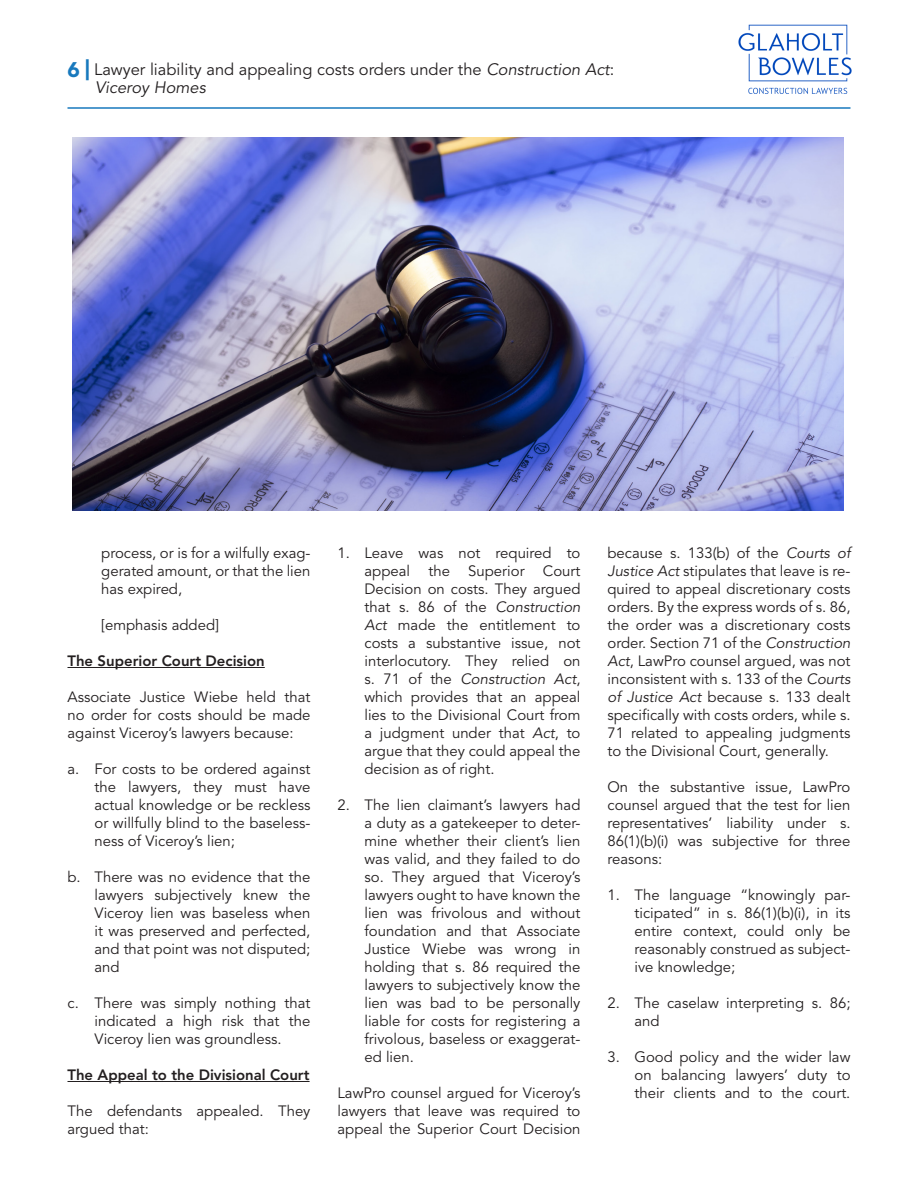
<style>
.page{position:relative;width:918px;height:1188px;background:#fff}
.page>*{position:absolute;margin:0;border:0;box-sizing:border-box;transform-origin:0 0}
.t1{font:16.5px/18px "Avenir LT Std";color:#231f20}
.Normal__paragraph{font:14.85px/18px "Avenir LT Std";color:#231f20;text-align:justify}
.Normal__paragraph-2{font:800 14.85px "Avenir LT Std";color:#231f20}
.s1{font-weight:900;font-size:21px;color:#1879bd}
.s2{font-style:italic}
</style>
<div class="page">
<hr style="left:68px;top:107px;width:782px;height:2px;background:#1879bd">
<img style="left:738px;top:24px;width:114px;height:70px">
<hr style="left:68px;top:667px;width:197px;height:1px;background:#231f20">
<hr style="left:68px;top:1081px;width:242px;height:1px;background:#231f20">
<img style="left:72px;top:138px;width:771px;height:372px">
<p class="t1" style="left:95px;top:61px;width:521px;text-indent:-28px"><span class="s1">6 |</span> Lawyer liability and appealing costs orders under the <span class="s2">Construction Act</span>:<br><span class="s2">Viceroy Homes</span></p>
<p class="Normal__paragraph" style="left:101px;top:544px;width:211px">process, or is for a wilfully exag&shy;gerated amount, or that the lien has expired,</p>
<p class="Normal__paragraph" style="left:101px;top:616px;width:119px">[emphasis added]</p>
<p class="Normal__paragraph-2" style="left:68px;top:652px;width:199px">The Superior Court Decision</p>
<p class="Normal__paragraph" style="left:68px;top:688px;width:245px">Associate Justice Wiebe held that no order for costs should be made against Viceroy’s lawyers because:</p>
<p class="Normal__paragraph" style="left:94px;top:760px;width:218px;text-indent:-27px">a. For costs to be ordered against the lawyers, they must have actual knowledge or be reckless or willfully blind to the baseless&shy;ness of Viceroy’s lien;</p>
<p class="Normal__paragraph" style="left:94px;top:868px;width:218px;text-indent:-27px">b. There was no evidence that the lawyers subjectively knew the Viceroy lien was baseless when it was preserved and perfected, and that point was not disputed; and</p>
<p class="Normal__paragraph" style="left:94px;top:994px;width:218px;text-indent:-27px">c. There was simply nothing that indicated a high risk that the Viceroy lien was groundless.</p>
<p class="Normal__paragraph-2" style="left:68px;top:1066px;width:244px">The Appeal to the Divisional Court</p>
<p class="Normal__paragraph" style="left:68px;top:1102px;width:244px">The defendants appealed. They argued that:</p>
<p class="Normal__paragraph" style="left:364px;top:544px;width:218px;text-indent:-27px">1. Leave was not required to appeal the Superior Court Decision on costs. They argued that s. 86 of the <span class="s2">Construction Act</span> made the entitlement to costs a substantive issue, not interlocutory. They relied on s. 71 of the <span class="s2">Construction Act</span>, which provides that an appeal lies to the Divisional Court from a judgment under that <span class="s2">Act</span>, to argue that they could appeal the decision as of right.</p>
<p class="Normal__paragraph" style="left:364px;top:796px;width:218px;text-indent:-27px">2. The lien claimant’s lawyers had a duty as a gatekeeper to deter&shy;mine whether their client’s lien was valid, and they failed to do so. They argued that Viceroy’s lawyers ought to have known the lien was frivolous and without foundation and that Associate Justice Wiebe was wrong in holding that s. 86 required the lawyers to subjectively know the lien was bad to be personally liable for costs for registering a frivolous, baseless or exaggerat&shy;ed lien.</p>
<p class="Normal__paragraph" style="left:338px;top:1084px;width:245px">LawPro counsel argued for Viceroy’s lawyers that leave was required to appeal the Superior Court Decision</p>
<p class="Normal__paragraph" style="left:608px;top:544px;width:245px">because s. 133(b) of the <span class="s2">Courts of Justice Act</span> stipulates that leave is re&shy;quired to appeal discretionary costs orders. By the express words of s. 86, the order was a discretionary costs order. Section 71 of the <span class="s2">Construction Act</span>, LawPro counsel argued, was not inconsistent with s. 133 of the <span class="s2">Courts of Justice Act</span> because s. 133 dealt specifically with costs orders, while s.<br>71 related to appealing judgments to the Divisional Court, generally.</p>
<p class="Normal__paragraph" style="left:608px;top:778px;width:245px">On the substantive issue, LawPro counsel argued that the test for lien representatives’ liability under s.<br>86(1)(b)(i) was subjective for three reasons:</p>
<p class="Normal__paragraph" style="left:634px;top:886px;width:218px;text-indent:-27px">1. The language “knowingly par&shy;ticipated” in s. 86(1)(b)(i), in its entire context, could only be reasonably construed as subject&shy;ive knowledge;</p>
<p class="Normal__paragraph" style="left:634px;top:994px;width:217px;text-indent:-27px">2. The caselaw interpreting s. 86; and</p>
<p class="Normal__paragraph" style="left:634px;top:1048px;width:218px;text-indent:-27px">3. Good policy and the wider law on balancing lawyers’ duty to their clients and to the court.</p>
</div>
